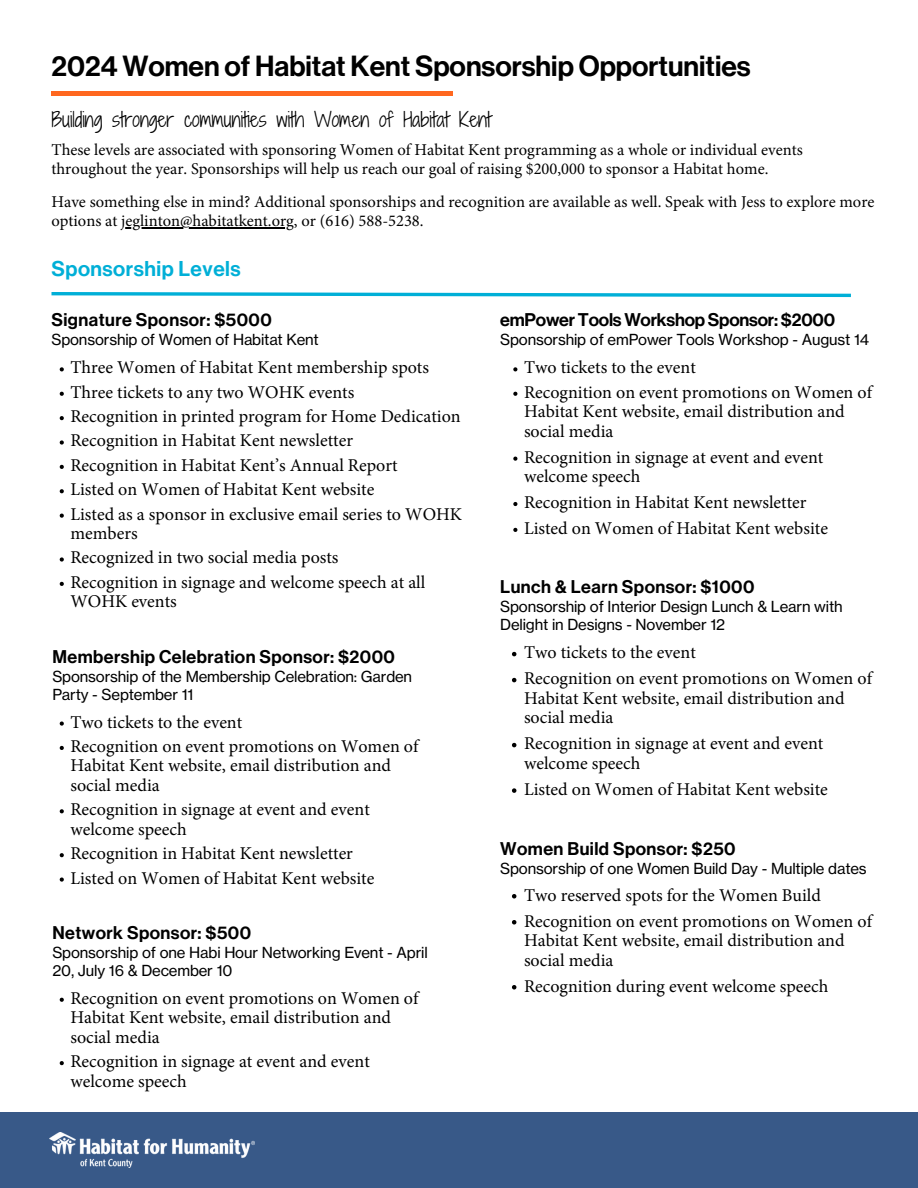
<style>
.page{position:relative;width:918px;height:1188px;background:#fff}
.page>*{position:absolute;margin:0;border:0;box-sizing:border-box;transform-origin:0 0}
.t1{font:28.5px "N Haas Grotesk DS Pro 65 Md";color:#000}
.t2{font:21px "N Haas Grotesk DS Pro 65 Md";letter-spacing:.025em;color:#00afd7}
.t3{font:19.5px "Shadows Into Light Two";color:#000}
.t4{font:18px/19.5px "Minion Pro";color:#000}
.t5{font:18px "N Haas Grotesk DS Pro 65 Md";letter-spacing:.025em;color:#000}
.t6{font:18px "N Haas Grotesk DS Pro 65 Md";letter-spacing:-.01em;color:#000}
.t7{font:16.5px/19px "Minion Pro";color:#000}
.t8{font:15px/18px "N Haas Grotesk TX Pro 55 Rg";letter-spacing:-.01em;color:#000}
</style>
<div class="page">
<div style="left:0;top:1112px;width:918px;height:76px;background:#385988"></div>
<img style="left:50px;top:1133px;width:204px;height:35px">
<svg style="left:51px;top:292px;width:800px;height:6px"></svg>
<div style="left:51px;top:91px;width:402px;height:5px;background:#ff671f"></div>
<hr style="left:121px;top:227px;width:173px;height:1px;background:#000">
<svg style="left:513px;top:367px;width:4px;height:4px"></svg>
<svg style="left:513px;top:392px;width:4px;height:4px"></svg>
<svg style="left:513px;top:457px;width:4px;height:4px"></svg>
<svg style="left:513px;top:502px;width:4px;height:4px"></svg>
<svg style="left:513px;top:528px;width:4px;height:4px"></svg>
<svg style="left:60px;top:367px;width:4px;height:4px"></svg>
<svg style="left:60px;top:392px;width:4px;height:4px"></svg>
<svg style="left:60px;top:416px;width:4px;height:4px"></svg>
<svg style="left:60px;top:440px;width:4px;height:5px"></svg>
<svg style="left:60px;top:465px;width:4px;height:4px"></svg>
<svg style="left:60px;top:489px;width:4px;height:4px"></svg>
<svg style="left:60px;top:514px;width:4px;height:4px"></svg>
<svg style="left:60px;top:557px;width:4px;height:5px"></svg>
<svg style="left:60px;top:582px;width:4px;height:4px"></svg>
<svg style="left:60px;top:722px;width:4px;height:4px"></svg>
<svg style="left:60px;top:746px;width:4px;height:4px"></svg>
<svg style="left:60px;top:809px;width:4px;height:4px"></svg>
<svg style="left:60px;top:853px;width:4px;height:4px"></svg>
<svg style="left:60px;top:878px;width:4px;height:4px"></svg>
<svg style="left:512px;top:652px;width:4px;height:4px"></svg>
<svg style="left:512px;top:678px;width:4px;height:4px"></svg>
<svg style="left:512px;top:743px;width:4px;height:4px"></svg>
<svg style="left:512px;top:788px;width:4px;height:5px"></svg>
<svg style="left:60px;top:998px;width:4px;height:4px"></svg>
<svg style="left:60px;top:1061px;width:4px;height:4px"></svg>
<svg style="left:512px;top:894px;width:4px;height:5px"></svg>
<svg style="left:512px;top:920px;width:4px;height:5px"></svg>
<svg style="left:512px;top:985px;width:4px;height:5px"></svg>
<h3 class="t1" style="left:51px;top:50px;width:701px">2024 Women of Habitat Kent Sponsorship Opportunities</h3>
<p class="t3" style="left:51px;top:106px;width:441px">Building stronger communities with Women of Habitat Kent</p>
<h4 class="t7" style="left:51px;top:142px;width:753px">These levels are associated with sponsoring Women of Habitat Kent programming as a whole or individual events throughout the year. Sponsorships will help us reach our goal of raising $200,000 to sponsor a Habitat home.</h4>
<h2 class="t7" style="left:51px;top:194px;width:825px">Have something else in mind? Additional sponsorships and recognition are available as well. Speak with Jess to explore more options at jeglinton@habitatkent.org, or (616) 588-5238.</h2>
<h4 class="t2" style="left:51px;top:257px;width:191px">Sponsorship Levels</h4>
<p class="t5" style="left:51px;top:310px;width:222px">Signature Sponsor: $5000</p>
<p class="t8" style="left:51px;top:331px;width:269px">Sponsorship of Women of Habitat Kent</p>
<p class="t4" style="left:70px;top:359px;width:360px">Three Women of Habitat Kent membership spots</p>
<p class="t4" style="left:70px;top:384px;width:285px">Three tickets to any two WOHK events</p>
<p class="t4" style="left:70px;top:408px;width:392px">Recognition in printed program for Home Dedication</p>
<p class="t4" style="left:70px;top:433px;width:284px">Recognition in Habitat Kent newsletter</p>
<p class="t4" style="left:70px;top:457px;width:329px">Recognition in Habitat Kent’s Annual Report</p>
<p class="t4" style="left:70px;top:481px;width:306px">Listed on Women of Habitat Kent website</p>
<p class="t4" style="left:70px;top:506px;width:393px">Listed as a sponsor in exclusive email series to WOHK members</p>
<p class="t4" style="left:70px;top:550px;width:270px">Recognized in two social media posts</p>
<p class="t4" style="left:70px;top:574px;width:356px">Recognition in signage and welcome speech at all<br>WOHK events</p>
<p class="t5" style="left:52px;top:646px;width:344px">Membership Celebration Sponsor: $2000</p>
<p class="t8" style="left:52px;top:667px;width:361px">Sponsorship of the Membership Celebration: Garden<br>Party - September 11</p>
<p class="t4" style="left:70px;top:714px;width:173px">Two tickets to the event</p>
<p class="t4" style="left:70px;top:738px;width:350px">Recognition on event promotions on Women of<br>Habitat Kent website, email distribution and social media</p>
<p class="t4" style="left:70px;top:801px;width:301px">Recognition in signage at event and event welcome speech</p>
<p class="t4" style="left:70px;top:845px;width:284px">Recognition in Habitat Kent newsletter</p>
<p class="t4" style="left:70px;top:870px;width:305px">Listed on Women of Habitat Kent website</p>
<p class="t5" style="left:52px;top:922px;width:200px">Network Sponsor: $500</p>
<p class="t8" style="left:52px;top:943px;width:377px">Sponsorship of one Habi Hour Networking Event - April<br>20, July 16 &amp; December 10</p>
<p class="t4" style="left:70px;top:990px;width:350px">Recognition on event promotions on Women of<br>Habitat Kent website, email distribution and social media</p>
<p class="t4" style="left:70px;top:1053px;width:301px">Recognition in signage at event and event welcome speech</p>
<p class="t6" style="left:500px;top:310px;width:336px">emPower Tools Workshop Sponsor: $2000</p>
<p class="t8" style="left:500px;top:331px;width:371px">Sponsorship of emPower Tools Workshop - August 14</p>
<p class="t4" style="left:524px;top:359px;width:173px">Two tickets to the event</p>
<p class="t4" style="left:524px;top:384px;width:350px">Recognition on event promotions on Women of<br>Habitat Kent website, email distribution and social media</p>
<p class="t4" style="left:524px;top:449px;width:301px">Recognition in signage at event and event welcome speech</p>
<p class="t4" style="left:524px;top:494px;width:284px">Recognition in Habitat Kent newsletter</p>
<p class="t4" style="left:524px;top:520px;width:305px">Listed on Women of Habitat Kent website</p>
<p class="t5" style="left:500px;top:577px;width:256px">Lunch &amp; Learn Sponsor: $1000</p>
<p class="t8" style="left:500px;top:598px;width:344px">Sponsorship of Interior Design Lunch &amp; Learn with<br>Delight in Designs - November 12</p>
<p class="t4" style="left:524px;top:645px;width:173px">Two tickets to the event</p>
<p class="t4" style="left:524px;top:671px;width:350px">Recognition on event promotions on Women of<br>Habitat Kent website, email distribution and social media</p>
<p class="t4" style="left:524px;top:736px;width:301px">Recognition in signage at event and event welcome speech</p>
<p class="t4" style="left:524px;top:781px;width:305px">Listed on Women of Habitat Kent website</p>
<p class="t5" style="left:500px;top:838px;width:237px">Women Build Sponsor: $250</p>
<p class="t8" style="left:500px;top:859px;width:368px">Sponsorship of one Women Build Day - Multiple dates</p>
<p class="t4" style="left:524px;top:887px;width:298px">Two reserved spots for the Women Build</p>
<p class="t4" style="left:524px;top:913px;width:350px">Recognition on event promotions on Women of<br>Habitat Kent website, email distribution and social media</p>
<p class="t4" style="left:524px;top:978px;width:306px">Recognition during event welcome speech</p>
</div>
